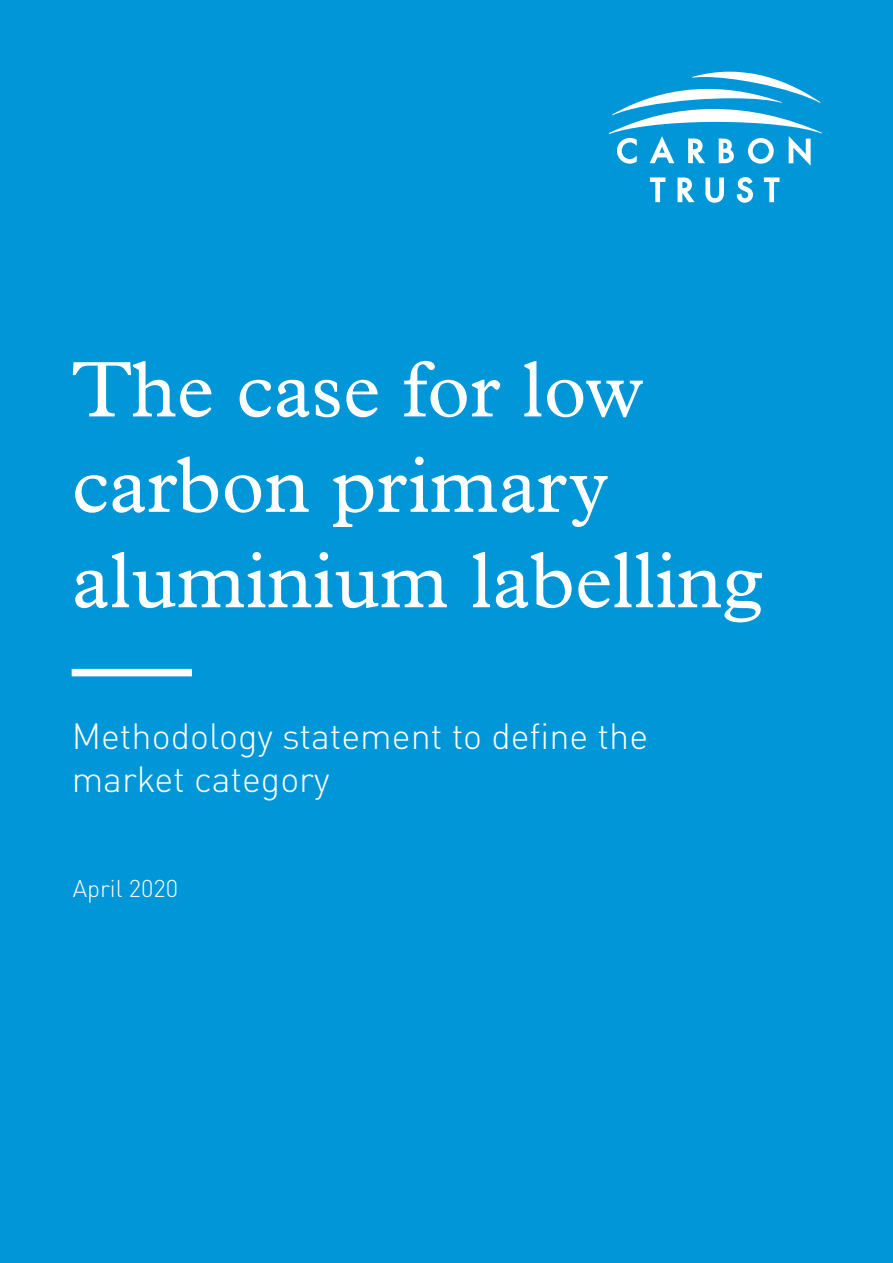
<style>
.page{position:relative;width:893px;height:1263px;background:#0096d7}
.page>*{position:absolute;margin:0;border:0;box-sizing:border-box;transform-origin:0 0}
.t1{font:79.5px/95.4px "Plantin Std";color:#fff}
.t2{font:300 36px/43.2px "DINOT";color:#fff}
.t3{font:300 24px "DINOT";color:#fff}
</style>
<div class="page">
<svg style="left:650px;top:177px;width:15px;height:25px"></svg>
<svg style="left:764px;top:177px;width:15px;height:25px"></svg>
<svg style="left:737px;top:177px;width:16px;height:26px"></svg>
<svg style="left:609px;top:72px;width:212px;height:94px"></svg>
<svg style="left:678px;top:177px;width:17px;height:25px"></svg>
<svg style="left:705px;top:178px;width:19px;height:25px"></svg>
<div style="left:72px;top:669px;width:120px;height:7px;background:#fff"></div>
<h1 class="t1" style="left:72px;top:343px;width:692px">The case for low carbon primary aluminium labelling</h1>
<p class="t2" style="left:72px;top:714px;width:578px">Methodology statement to define the market category</p>
<p class="t3" style="left:73px;top:873px;width:107px">April 2020</p>
</div>
